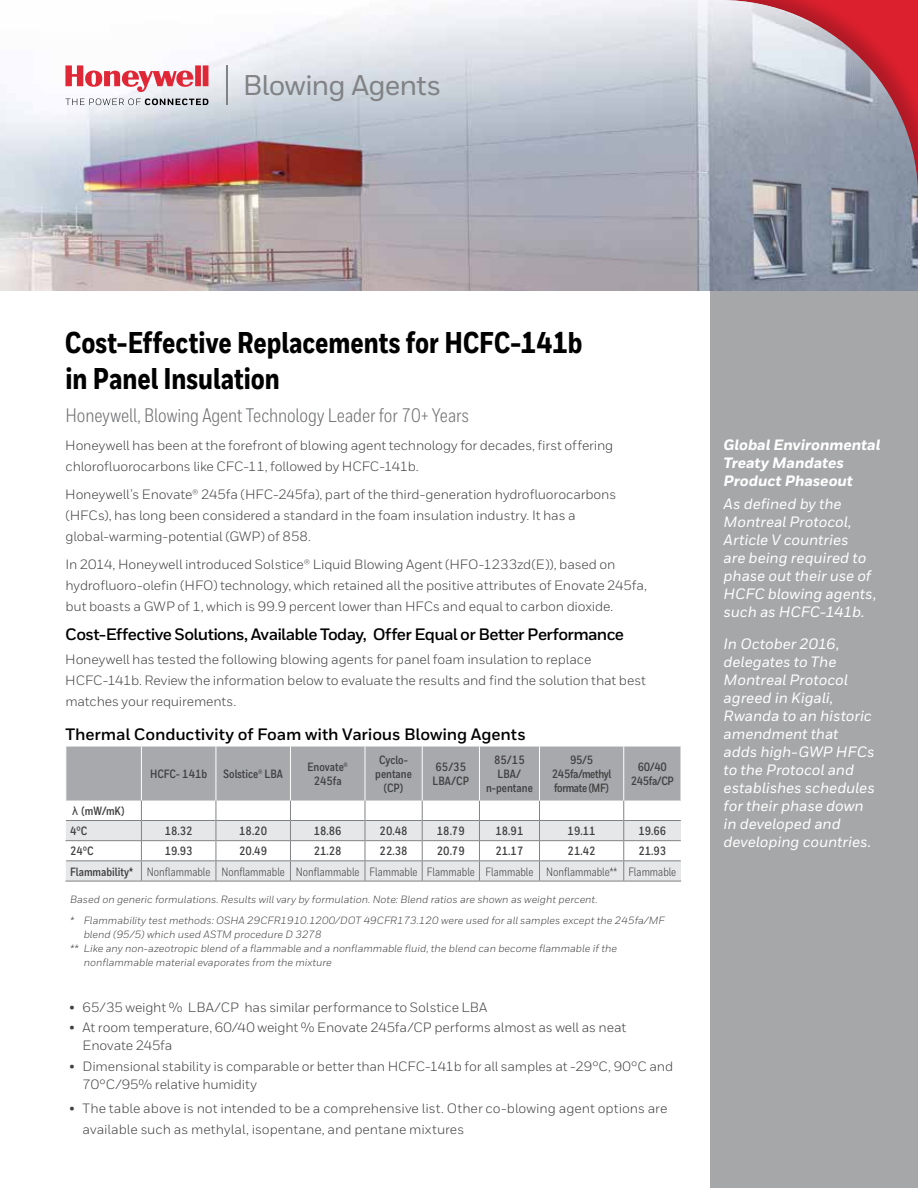
<style>
.page{position:relative;width:918px;height:1188px;background:#fff}
.page>*{position:absolute;margin:0;border:0;box-sizing:border-box;transform-origin:0 0}
.t1{font:800 30px/36px "Honeywell Cond";color:#000}
.t2{font:500 28.5px "Honeywell Sans";letter-spacing:-.03em;color:#808285}
.t3{font:19.5px "Honeywell Cond";letter-spacing:-.005em;color:#6d6e71}
.t4{font:700 16.5px "Honeywell Sans";letter-spacing:-.025em;color:#000}
.t5{font:italic 500 15px/18px "Honeywell Sans";letter-spacing:-.005em;color:#fff}
.t6{font:italic 800 15px/18px "Honeywell Sans";letter-spacing:-.005em;color:#fff}
.t7{font:13.5px/21px "Honeywell Sans";letter-spacing:-.01em;color:#414042}
.t8{font:700 12px/14.2px "Honeywell Cond";color:#414042;text-align:center}
.t9{font:12px/20.2px "Honeywell Cond";color:#414042}
.t10{font:700 12px/14.2px "Honeywell Cond";letter-spacing:-.03em;color:#414042;text-align:center}
.t11{font:italic 10.5px/21px "Honeywell Sans";color:#414042}
.s1{font-family:"Arial Unicode MS";font-weight:400}
.s2{font-weight:700}
</style>
<div class="page">
<img style="left:0;top:21px;width:333px;height:270px">
<div style="left:333px;top:0;width:585px;height:585px;background:#000;opacity:.2"></div>
<svg style="left:65px;top:65px;width:143px;height:27px"></svg>
<svg style="left:65px;top:98px;width:143px;height:7px"></svg>
<hr style="left:226px;top:65px;width:2px;height:40px;background:#808285">
<hr style="left:141px;top:881px;width:75px;height:1px;background:#808285">
<hr style="left:216px;top:881px;width:74px;height:1px;background:#808285">
<hr style="left:290px;top:881px;width:75px;height:1px;background:#808285">
<hr style="left:365px;top:881px;width:57px;height:1px;background:#808285">
<hr style="left:422px;top:881px;width:57px;height:1px;background:#808285">
<hr style="left:479px;top:881px;width:61px;height:1px;background:#808285">
<hr style="left:540px;top:881px;width:84px;height:1px;background:#808285">
<hr style="left:624px;top:881px;width:57px;height:1px;background:#808285">
<svg style="left:66px;top:747px;width:615px;height:134px"></svg>
<hr style="left:65px;top:881px;width:76px;height:1px;background:#808285">
<hr style="left:65px;top:840px;width:76px;height:1px;background:#808285">
<div style="left:710px;top:291px;width:208px;height:897px;background:#a6a7a9"></div>
<h2 class="t2" style="left:243px;top:68px;width:200px">Blowing Agents</h2>
<h1 class="t1" style="left:65px;top:325px;width:519px">Cost-Effective Replacements for HCFC-141b in Panel Insulation</h1>
<h3 class="t3" style="left:65px;top:404px;width:405px">Honeywell, Blowing Agent Technology Leader for 70+ Years</h3>
<p class="t7" style="left:65px;top:435px;width:550px">Honeywell has been at the forefront of blowing agent technology for decades, first offering chlorofluorocarbons like CFC-11, followed by HCFC-141b.</p>
<p class="t7" style="left:65px;top:484px;width:553px">Honeywell’s Enovate® 245fa (HFC-245fa), part of the third-generation hydrofluorocarbons (HFCs), has long been considered a standard in the foam insulation industry. It has a global-warming-potential (GWP) of 858.</p>
<p class="t7" style="left:65px;top:554px;width:583px">In 2014, Honeywell introduced Solstice® Liquid Blowing Agent (HFO-1233zd(E)), based on hydrofluoro-olefin (HFO) technology, which retained all the positive attributes of Enovate 245fa, but boasts a GWP of 1, which is 99.9 percent lower than HFCs and equal to carbon dioxide.</p>
<p class="t4" style="left:65px;top:624px;width:560px">Cost-Effective Solutions, Available Today, Offer Equal or Better Performance</p>
<p class="t7" style="left:65px;top:649px;width:582px">Honeywell has tested the following blowing agents for panel foam insulation to replace<br>HCFC-141b. Review the information below to evaluate the results and find the solution that best matches your requirements.</p>
<p class="t4" style="left:65px;top:724px;width:462px">Thermal Conductivity of Foam with Various Blowing Agents</p>
<p class="t8" style="left:150px;top:767px;width:59px">HCFC- 141b</p>
<p class="t8" style="left:224px;top:767px;width:61px">Solstice® LBA</p>
<p class="t8" style="left:308px;top:760px;width:42px">Enovate®<br>245fa</p>
<p class="t8" style="left:375px;top:753px;width:38px">Cyclo&shy;pentane (CP)</p>
<p class="t8" style="left:433px;top:760px;width:38px;text-align:left">65/35<br>LBA/CP</p>
<p class="t8" style="left:486px;top:753px;width:48px">85/15<br>LBA/ n-pentane</p>
<p class="t10" style="left:552px;top:753px;width:61px">95/5<br>245fa/methyl formate (MF)</p>
<p class="t10" style="left:631px;top:760px;width:45px">60/40<br>245fa/CP</p>
<p class="t8" style="left:70px;top:801px;width:56px;line-height:20.1px;text-align:left"><span class="s1">λ</span> (mW/mK)<br>4°C</p>
<p class="t8" style="left:165px;top:824px;width:29px">18.32</p>
<p class="t8" style="left:239px;top:824px;width:29px">18.20</p>
<p class="t8" style="left:314px;top:824px;width:29px">18.86</p>
<p class="t8" style="left:380px;top:824px;width:29px">20.48</p>
<p class="t8" style="left:437px;top:824px;width:29px">18.79</p>
<p class="t8" style="left:495px;top:824px;width:29px">18.91</p>
<p class="t8" style="left:568px;top:824px;width:29px">19.11</p>
<p class="t8" style="left:638px;top:824px;width:29px">19.66</p>
<p class="t8" style="left:70px;top:844px;width:25px">24°C</p>
<p class="t8" style="left:165px;top:844px;width:29px">19.93</p>
<p class="t8" style="left:239px;top:844px;width:29px">20.49</p>
<p class="t8" style="left:314px;top:844px;width:29px">21.28</p>
<p class="t8" style="left:380px;top:844px;width:29px">22.38</p>
<p class="t8" style="left:437px;top:844px;width:29px">20.79</p>
<p class="t8" style="left:495px;top:844px;width:29px">21.17</p>
<p class="t8" style="left:568px;top:844px;width:29px">21.42</p>
<p class="t9" style="left:70px;top:841px;width:608px;text-indent:568px"><span class="s2">21.93<br>Flammability*</span> Nonflammable Nonflammable Nonflammable Flammable Flammable Flammable Nonflammable** Flammable</p>
<p class="t11" style="left:70px;top:888px;width:596px">Based on generic formulations. Results will vary by formulation. Note: Blend ratios are shown as weight percent.<br>* Flammability test methods: OSHA 29CFR1910.1200/DOT 49CFR173.120 were used for all samples except the 245fa/MF</p>
<p class="t11" style="left:84px;top:924px;width:240px">blend (95/5) which used ASTM procedure D 3278</p>
<p class="t11" style="left:70px;top:938px;width:548px">** Like any non-azeotropic blend of a flammable and a nonflammable fluid, the blend can become flammable if the</p>
<p class="t11" style="left:84px;top:952px;width:250px">nonflammable material evaporates from the mixture</p>
<p class="t7" style="left:69px;top:997px;width:420px">• 65/35 weight % LBA/CP has similar performance to Solstice LBA</p>
<p class="t7" style="left:83px;top:1019px;width:545px;line-height:18px;text-indent:-14px">• At room temperature, 60/40 weight % Enovate 245fa/CP performs almost as well as neat<br>Enovate 245fa</p>
<p class="t7" style="left:83px;top:1057px;width:592px;line-height:18px;text-indent:-14px">• Dimensional stability is comparable or better than HCFC-141b for all samples at -29°C, 90°C and<br>70°C/95% relative humidity</p>
<p class="t7" style="left:83px;top:1098px;width:586px;text-indent:-14px">• The table above is not intended to be a comprehensive list. Other co-blowing agent options are available such as methylal, isopentane, and pentane mixtures</p>
<p class="t6" style="left:724px;top:436px;width:158px">Global Environmental<br>Treaty Mandates<br>Product Phaseout</p>
<p class="t5" style="left:724px;top:495px;width:154px">As defined by the<br>Montreal Protocol,<br>Article V countries<br>are being required to phase out their use of<br>HCFC blowing agents, such as HCFC-141b.</p>
<p class="t5" style="left:724px;top:635px;width:153px">In October 2016, delegates to The<br>Montreal Protocol agreed in Kigali,<br>Rwanda to an historic amendment that adds high-GWP HFCs to the Protocol and establishes schedules for their phase down in developed and developing countries.</p>
</div>
